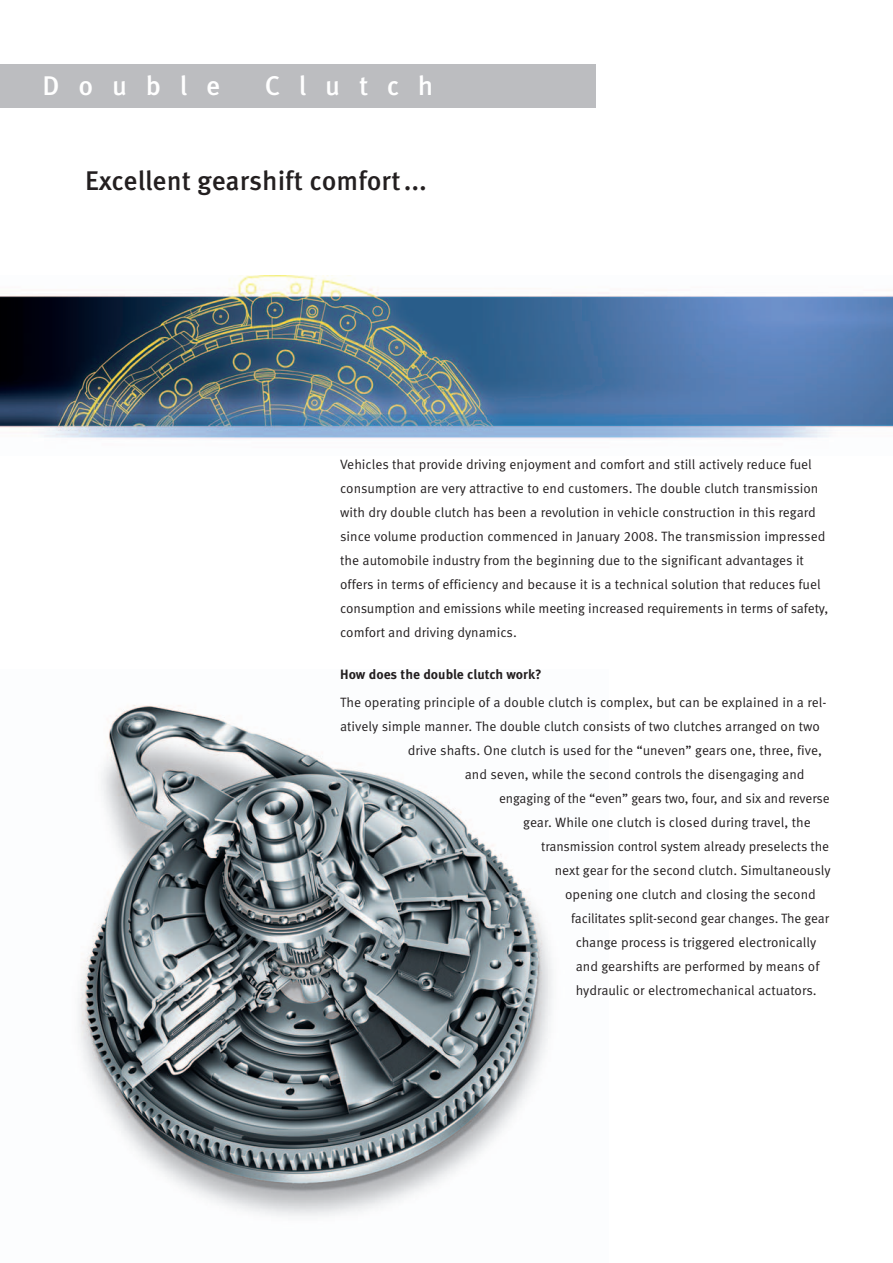
<style>
.page{position:relative;width:893px;height:1263px;background:#fff}
.page>*{position:absolute;margin:0;border:0;box-sizing:border-box;transform-origin:0 0}
.t1{font:500 27px "Schaeffler Meta";color:#231f20}
.t2{font:500 27px "Schaeffler Meta";letter-spacing:.695em;color:#fff}
.t3{font:13.5px/24px "Schaeffler Meta";color:#231f20}
.t4{font:700 13.5px "Schaeffler Meta";color:#231f20}
</style>
<div class="page">
<div style="left:0;top:64px;width:595px;height:43px;background:#bcbdc0"></div>
<img style="left:0;top:276px;width:893px;height:163px">
<img style="left:78px;top:705px;width:475px;height:511px">
<h1 class="t2" style="left:43px;top:69px;width:179px">Double</h1>
<h1 class="t2" style="left:265px;top:69px;width:170px">Clutch</h1>
<h1 class="t1" style="left:85px;top:164px;width:343px">Excellent gearshift comfort...</h1>
<p class="t3" style="left:340px;top:453px;width:490px">Vehicles that provide driving enjoyment and comfort and still actively reduce fuel consumption are very attractive to end customers. The double clutch transmission with dry double clutch has been a revolution in vehicle construction in this regard since volume production commenced in January 2008. The transmission impressed the automobile industry from the beginning due to the significant advantages it offers in terms of efficiency and because it is a technical solution that reduces fuel consumption and emissions while meeting increased requirements in terms of safety, comfort and driving dynamics.</p>
<p class="t4" style="left:340px;top:665px;width:203px">How does the double clutch work?</p>
<p class="t3" style="left:340px;top:690px;width:488px">The operating principle of a double clutch is complex, but can be explained in a rel-</p>
<p class="t3" style="left:340px;top:714px;width:481px">atively simple manner. The double clutch consists of two clutches arranged on two</p>
<p class="t3" style="left:408px;top:738px;width:416px">drive shafts. One clutch is used for the “uneven” gears one, three, five,</p>
<p class="t3" style="left:465px;top:762px;width:341px">and seven, while the second controls the disengaging and</p>
<p class="t3" style="left:499px;top:786px;width:332px">engaging of the “even” gears two, four, and six and reverse</p>
<p class="t3" style="left:523px;top:810px;width:289px">gear. While one clutch is closed during travel, the</p>
<p class="t3" style="left:541px;top:834px;width:289px">transmission control system already preselects the</p>
<p class="t3" style="left:555px;top:858px;width:277px">next gear for the second clutch. Simultaneously</p>
<p class="t3" style="left:565px;top:882px;width:252px">opening one clutch and closing the second</p>
<p class="t3" style="left:571px;top:906px;width:259px">facilitates split-second gear changes. The gear</p>
<p class="t3" style="left:576px;top:930px;width:242px">change process is triggered electronically</p>
<p class="t3" style="left:576px;top:954px;width:245px">and gearshifts are performed by means of</p>
<p class="t3" style="left:576px;top:978px;width:242px">hydraulic or electromechanical actuators.</p>
</div>
